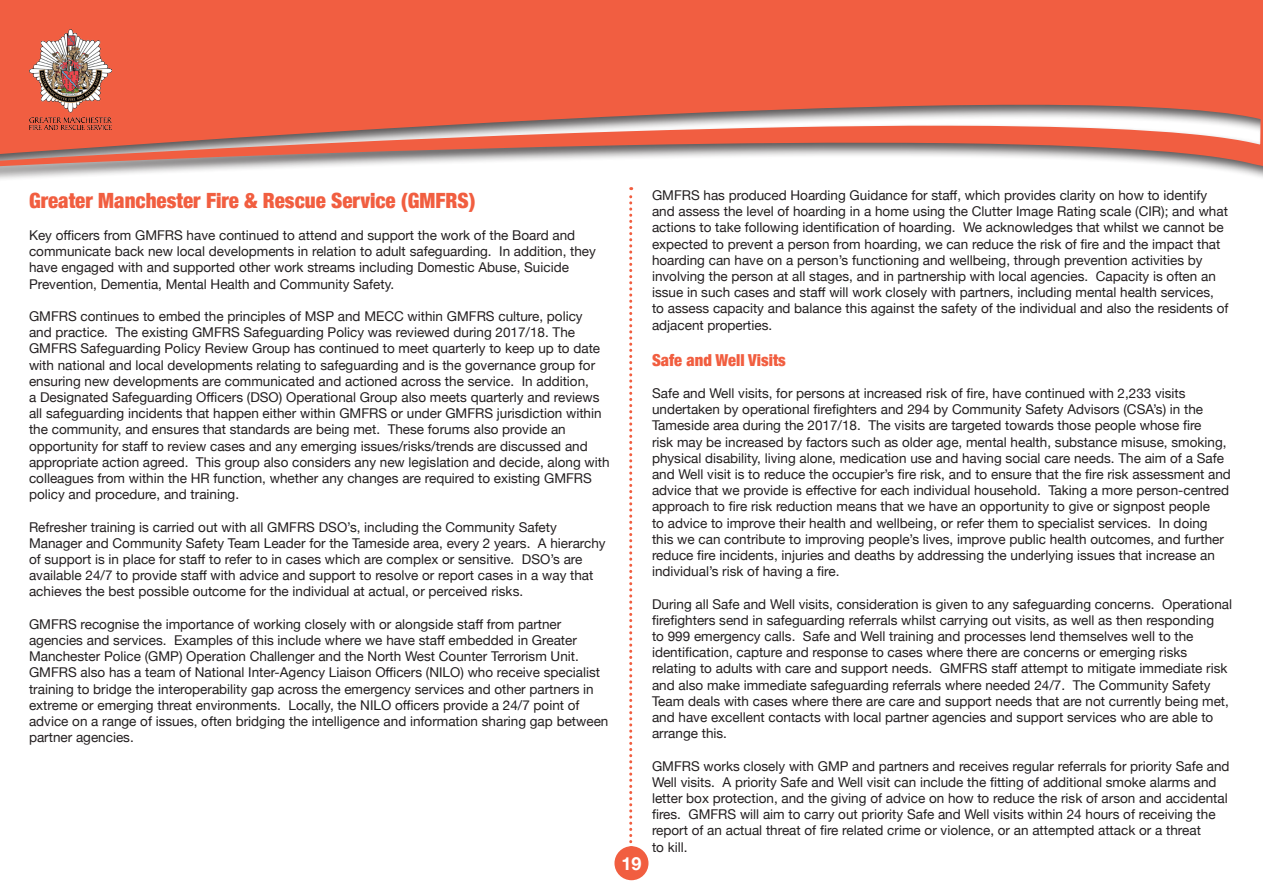
<style>
.page{position:relative;width:1263px;height:893px;background:#fff}
.page>*{position:absolute;margin:0;border:0;box-sizing:border-box;transform-origin:0 0}
.t1{font:900 condensed 21px "Helvetica Neue";color:#f15e40}
.t2{font:700 18px "Helvetica Neue";color:#fff}
.t3{font:900 condensed 16.5px "Helvetica Neue";color:#f15e40}
.t4{font:13.5px/16.2px "Helvetica Neue";color:#231f20}
</style>
<div class="page">
<div style="left:614px;top:846px;width:34px;height:34px;background:#f15e40;border-radius:50%"></div>
<div style="left:0;top:0;width:1263px;height:184px;background:#231f20;opacity:.75"></div>
<svg style="left:0;top:0;width:1263px;height:169px;background:#e7735c"></svg>
<svg style="left:629px;top:187px;width:3px;height:660px"></svg>
<img style="left:29px;top:30px;width:83px;height:99px">
<h1 class="t1" style="left:29px;top:183px;width:448px">Greater Manchester Fire &amp; Rescue Service (GMFRS)</h1>
<p class="t4" style="left:29px;top:228px;width:568px">Key officers from GMFRS have continued to attend and support the work of the Board and communicate back new local developments in relation to adult safeguarding. In addition, they have engaged with and supported other work streams including Domestic Abuse, Suicide Prevention, Dementia, Mental Health and Community Safety.</p>
<p class="t4" style="left:29px;top:309px;width:582px">GMFRS continues to embed the principles of MSP and MECC within GMFRS culture, policy<br>and practice. The existing GMFRS Safeguarding Policy was reviewed during 2017/18. The GMFRS Safeguarding Policy Review Group has continued to meet quarterly to keep up to date with national and local developments relating to safeguarding and is the governance group for ensuring new developments are communicated and actioned across the service. In addition,<br>a Designated Safeguarding Officers (DSO) Operational Group also meets quarterly and reviews all safeguarding incidents that happen either within GMFRS or under GMFRS jurisdiction within the community, and ensures that standards are being met. These forums also provide an opportunity for staff to review cases and any emerging issues/risks/trends are discussed and appropriate action agreed. This group also considers any new legislation and decide, along with colleagues from within the HR function, whether any changes are required to existing GMFRS policy and procedure, and training.</p>
<p class="t4" style="left:29px;top:519px;width:578px">Refresher training is carried out with all GMFRS DSO’s, including the Community Safety Manager and Community Safety Team Leader for the Tameside area, every 2 years. A hierarchy of support is in place for staff to refer to in cases which are complex or sensitive. DSO’s are available 24/7 to provide staff with advice and support to resolve or report cases in a way that achieves the best possible outcome for the individual at actual, or perceived risks.</p>
<p class="t4" style="left:29px;top:617px;width:581px">GMFRS recognise the importance of working closely with or alongside staff from partner agencies and services. Examples of this include where we have staff embedded in Greater Manchester Police (GMP) Operation Challenger and the North West Counter Terrorism Unit.<br>GMFRS also has a team of National Inter-Agency Liaison Officers (NILO) who receive specialist training to bridge the interoperability gap across the emergency services and other partners in extreme or emerging threat environments. Locally, the NILO officers provide a 24/7 point of advice on a range of issues, often bridging the intelligence and information sharing gap between partner agencies.</p>
<h2 class="t2" style="left:621px;top:849px;width:22px">19</h2>
<p class="t4" style="left:652px;top:188px;width:578px">GMFRS has produced Hoarding Guidance for staff, which provides clarity on how to identify and assess the level of hoarding in a home using the Clutter Image Rating scale (CIR); and what actions to take following identification of hoarding. We acknowledges that whilst we cannot be expected to prevent a person from hoarding, we can reduce the risk of fire and the impact that hoarding can have on a person’s functioning and wellbeing, through prevention activities by involving the person at all stages, and in partnership with local agencies. Capacity is often an issue in such cases and staff will work closely with partners, including mental health services, to assess capacity and balance this against the safety of the individual and also the residents of adjacent properties.</p>
<p class="t3" style="left:652px;top:346px;width:135px">Safe and Well Visits</p>
<p class="t4" style="left:652px;top:386px;width:580px">Safe and Well visits, for persons at increased risk of fire, have continued with 2,233 visits undertaken by operational firefighters and 294 by Community Safety Advisors (CSA’s) in the Tameside area during the 2017/18. The visits are targeted towards those people whose fire<br>risk may be increased by factors such as older age, mental health, substance misuse, smoking, physical disability, living alone, medication use and having social care needs. The aim of a Safe and Well visit is to reduce the occupier’s fire risk, and to ensure that the fire risk assessment and advice that we provide is effective for each individual household. Taking a more person-centred approach to fire risk reduction means that we have an opportunity to give or signpost people<br>to advice to improve their health and wellbeing, or refer them to specialist services. In doing this we can contribute to improving people’s lives, improve public health outcomes, and further reduce fire incidents, injuries and deaths by addressing the underlying issues that increase an individual’s risk of having a fire.</p>
<p class="t4" style="left:652px;top:596px;width:582px">During all Safe and Well visits, consideration is given to any safeguarding concerns. Operational firefighters send in safeguarding referrals whilst carrying out visits, as well as then responding<br>to 999 emergency calls. Safe and Well training and processes lend themselves well to the identification, capture and response to cases where there are concerns or emerging risks relating to adults with care and support needs. GMFRS staff attempt to mitigate immediate risk and also make immediate safeguarding referrals where needed 24/7. The Community Safety Team deals with cases where there are care and support needs that are not currently being met, and have excellent contacts with local partner agencies and support services who are able to arrange this.</p>
<p class="t4" style="left:652px;top:758px;width:579px">GMFRS works closely with GMP and partners and receives regular referrals for priority Safe and Well visits. A priority Safe and Well visit can include the fitting of additional smoke alarms and letter box protection, and the giving of advice on how to reduce the risk of arson and accidental fires. GMFRS will aim to carry out priority Safe and Well visits within 24 hours of receiving the report of an actual threat of fire related crime or violence, or an attempted attack or a threat<br>to kill.</p>
</div>
